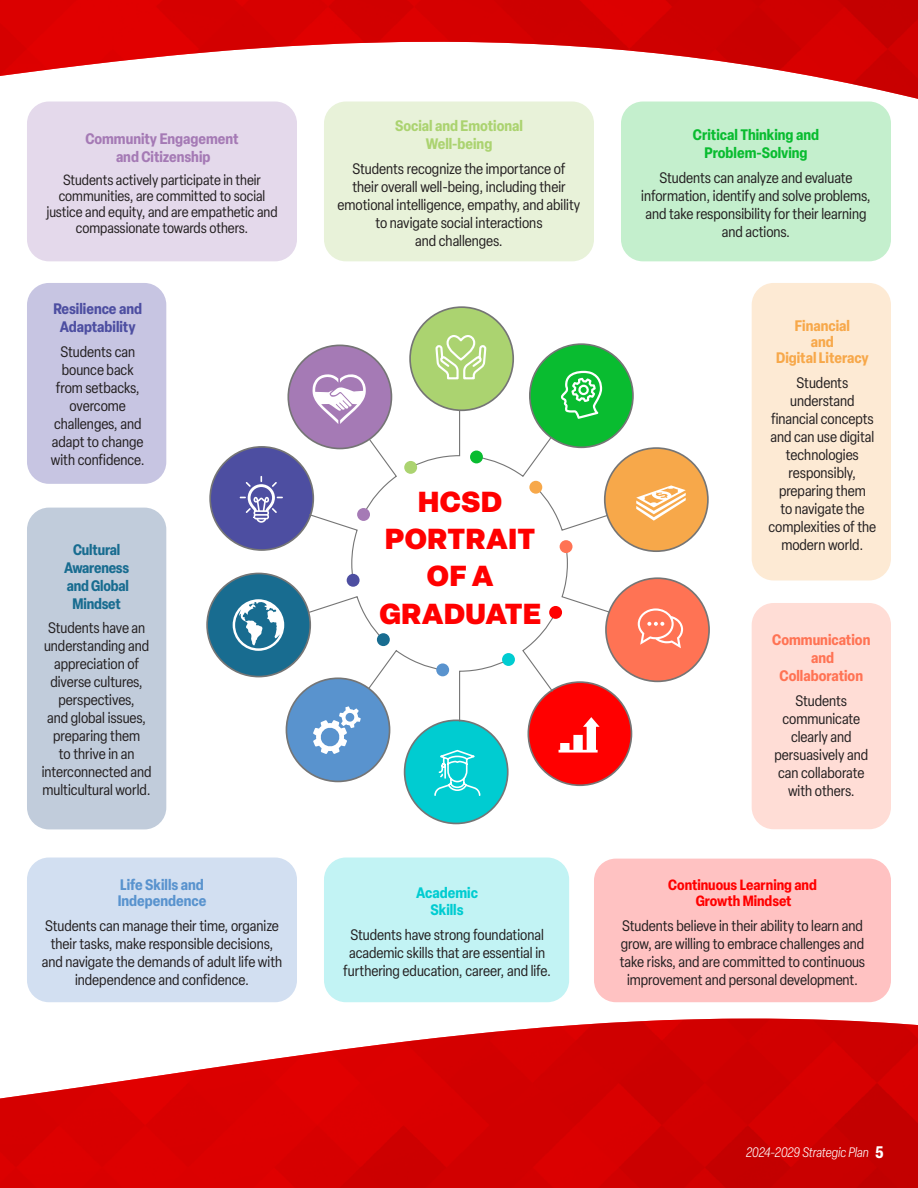
<style>
.page{position:relative;width:918px;height:1188px;background:#fff}
.page>*{position:absolute;margin:0;border:0;box-sizing:border-box;transform-origin:0 0}
.t1{font:900 28.5px/37.5px "Elza";letter-spacing:.02em;color:#f00;text-align:center}
.t2{font:700 condensed 16.5px "Elza";color:#fff}
.Paragraph_Style_3{font:condensed 15px/18px "Elza";color:#231f20;text-align:center}
.Paragraph_Style_1{font:700 condensed 15px/18px "Elza";color:#09bc30;text-align:center}
.Paragraph_Style_3-2{font:700 condensed 15px/18px "Elza";color:#a57ab5;text-align:center}
.Paragraph_Style_3-3{font:700 condensed 15px/18px "Elza";letter-spacing:-.01em;color:#186c90;text-align:center}
.Paragraph_Style_1-2{font:700 condensed 15px/18px "Elza";color:#ff7354;text-align:center}
.Paragraph_Style_1-3{font:700 condensed 15px/18px "Elza";color:#abd370;text-align:center}
.Paragraph_Style_3-4{font:700 condensed 15px/16.2px "Elza";color:#f7a84a;text-align:center}
.Paragraph_Style_3-5{font:700 condensed 15px/16.2px "Elza";color:#5993ce}
.Paragraph_Style_3-6{font:700 condensed 15px/18px "Elza";color:#4d4ea1;text-align:center}
.Paragraph_Style_3-7{font:700 condensed 15px/17px "Elza";color:#00ccd1;text-align:center}
.Paragraph_Style_3-8{font:condensed 14.55px/16.2px "Elza";color:#231f20;text-align:center}
.Paragraph_Style_3-9{font:700 condensed 14.55px/16.2px "Elza";color:#f00;text-align:center}
.t3{font:italic 300 condensed 13.5px "Elza";letter-spacing:-.005em;color:#fff}
</style>
<div class="page">
<svg style="left:27px;top:985px;width:864px;height:34px"></svg>
<img style="left:0;top:1019px;width:918px;height:169px">
<svg style="left:27px;top:101px;width:864px;height:18px"></svg>
<img style="left:0;top:0;width:918px;height:99px">
<div style="left:752px;top:283px;width:139px;height:298px;background:#fdead4;border-radius:22px"></div>
<div style="left:27px;top:858px;width:270px;height:144px;background:#d2dff1;border-radius:22px"></div>
<div style="left:324px;top:858px;width:245px;height:144px;background:#c2f3f4;border-radius:22px"></div>
<div style="left:27px;top:102px;width:270px;height:159px;background:#e4d9eb;border-radius:22px"></div>
<div style="left:324px;top:102px;width:270px;height:159px;background:#e8f2d9;border-radius:22px"></div>
<div style="left:621px;top:102px;width:270px;height:159px;background:#c4efcd;border-radius:22px"></div>
<div style="left:594px;top:859px;width:297px;height:143px;background:#ffc2c2;border-radius:22px"></div>
<svg style="left:605px;top:577px;width:105px;height:105px"></svg>
<svg style="left:527px;top:681px;width:105px;height:105px"></svg>
<svg style="left:209px;top:446px;width:105px;height:105px"></svg>
<div style="left:206px;top:573px;width:105px;height:104px;background:#186c90;border:2px solid #757575;border-radius:50%"></div>
<div style="left:404px;top:720px;width:105px;height:104px;background:#00ccd1;border:2px solid #757575;border-radius:50%"></div>
<svg style="left:309px;top:596px;width:72px;height:44px"></svg>
<svg style="left:366px;top:650px;width:77px;height:39px"></svg>
<svg style="left:459px;top:662px;width:47px;height:60px"></svg>
<div style="left:286px;top:677px;width:104px;height:105px;background:#5993ce;border:2px solid #757575;border-radius:50%"></div>
<div style="left:347px;top:574px;width:13px;height:13px;background:#4d4ea1;border-radius:50%"></div>
<div style="left:377px;top:633px;width:13px;height:13px;background:#186c90;border-radius:50%"></div>
<div style="left:404px;top:461px;width:13px;height:13px;background:#abd370;border-radius:50%"></div>
<div style="left:436px;top:663px;width:13px;height:13px;background:#5993ce;border-radius:50%"></div>
<div style="left:502px;top:653px;width:13px;height:13px;background:#00ccd1;border-radius:50%"></div>
<div style="left:560px;top:540px;width:13px;height:13px;background:#ff7354;border-radius:50%"></div>
<svg style="left:419px;top:735px;width:75px;height:75px"></svg>
<svg style="left:522px;top:547px;width:173px;height:225px"></svg>
<svg style="left:313px;top:706px;width:48px;height:48px"></svg>
<svg style="left:604px;top:447px;width:105px;height:105px"></svg>
<svg style="left:409px;top:306px;width:105px;height:105px"></svg>
<svg style="left:410px;top:322px;width:284px;height:216px"></svg>
<div style="left:287px;top:345px;width:105px;height:104px;background:#a57ab5;border:2px solid #757575;border-radius:50%"></div>
<svg style="left:224px;top:360px;width:173px;height:220px"></svg>
<svg style="left:233px;top:599px;width:51px;height:52px"></svg>
<div style="left:752px;top:603px;width:139px;height:226px;background:#ffddd6;border-radius:22px"></div>
<div style="left:27px;top:283px;width:139px;height:201px;background:#c7c5e2;border-radius:22px"></div>
<div style="left:27px;top:508px;width:139px;height:321px;background:#c1ccdb;border-radius:22px"></div>
<p class="Paragraph_Style_3-2" style="left:85px;top:129px;width:155px">Community Engagement and Citizenship</p>
<p class="Paragraph_Style_3-8" style="left:46px;top:171px;width:233px">Students actively participate in their communities, are committed to social justice and equity, and are empathetic and compassionate towards others.</p>
<p class="Paragraph_Style_3-6" style="left:53px;top:299px;width:90px">Resilience and<br>Adaptability</p>
<p class="Paragraph_Style_3" style="left:51px;top:342px;width:95px">Students can bounce back from setbacks, overcome challenges, and adapt to change with confidence.</p>
<p class="Paragraph_Style_3-3" style="left:64px;top:540px;width:66px">Cultural<br>Awareness and Global<br>Mindset</p>
<p class="Paragraph_Style_3" style="left:42px;top:619px;width:111px">Students have an understanding and appreciation of diverse cultures, perspectives,<br>and global issues, preparing them<br>to thrive in an interconnected and multicultural world.</p>
<p class="Paragraph_Style_3-5" style="left:118px;top:876px;width:90px">Life Skills and<br>Independence</p>
<p class="Paragraph_Style_3" style="left:42px;top:916px;width:242px">Students can manage their time, organize their tasks, make responsible decisions, and navigate the demands of adult life with independence and confidence.</p>
<p class="Paragraph_Style_1-3" style="left:395px;top:116px;width:129px">Social and Emotional<br>Well-being</p>
<p class="Paragraph_Style_3" style="left:338px;top:159px;width:244px">Students recognize the importance of their overall well-being, including their emotional intelligence, empathy, and ability to navigate social interactions<br>and challenges.</p>
<p class="t1" style="left:418px;top:482px;width:85px">HCSD</p>
<p class="t1" style="left:379px;top:519px;width:163px">PORTRAIT<br>OF A<br>GRADUATE</p>
<p class="Paragraph_Style_3-7" style="left:416px;top:884px;width:63px">Academic<br>Skills</p>
<p class="Paragraph_Style_3" style="left:343px;top:925px;width:209px">Students have strong foundational academic skills that are essential in furthering education, career, and life.</p>
<p class="Paragraph_Style_1" style="left:693px;top:125px;width:128px">Critical Thinking and<br>Problem-Solving</p>
<p class="Paragraph_Style_3" style="left:641px;top:168px;width:231px">Students can analyze and evaluate information, identify and solve problems, and take responsibility for their learning and actions.</p>
<p class="Paragraph_Style_3-4" style="left:776px;top:317px;width:94px">Financial<br>and<br>Digital Literacy</p>
<p class="Paragraph_Style_3" style="left:769px;top:373px;width:109px">Students understand financial concepts and can use digital technologies responsibly, preparing them<br>to navigate the complexities of the modern world.</p>
<p class="Paragraph_Style_1-2" style="left:772px;top:631px;width:100px">Communication and<br>Collaboration</p>
<p class="Paragraph_Style_3" style="left:775px;top:692px;width:95px">Students communicate clearly and persuasively and can collaborate with others.</p>
<p class="Paragraph_Style_3-9" style="left:668px;top:876px;width:150px">Continuous Learning and<br>Growth Mindset</p>
<p class="Paragraph_Style_3" style="left:620px;top:916px;width:247px">Students believe in their ability to learn and grow, are willing to embrace challenges and take risks, and are committed to continuous improvement and personal development.</p>
<p class="t3" style="left:746px;top:1143px;width:124px">2024-2029 Strategic Plan</p>
<p class="t2" style="left:875px;top:1141px;width:10px">5</p>
</div>
